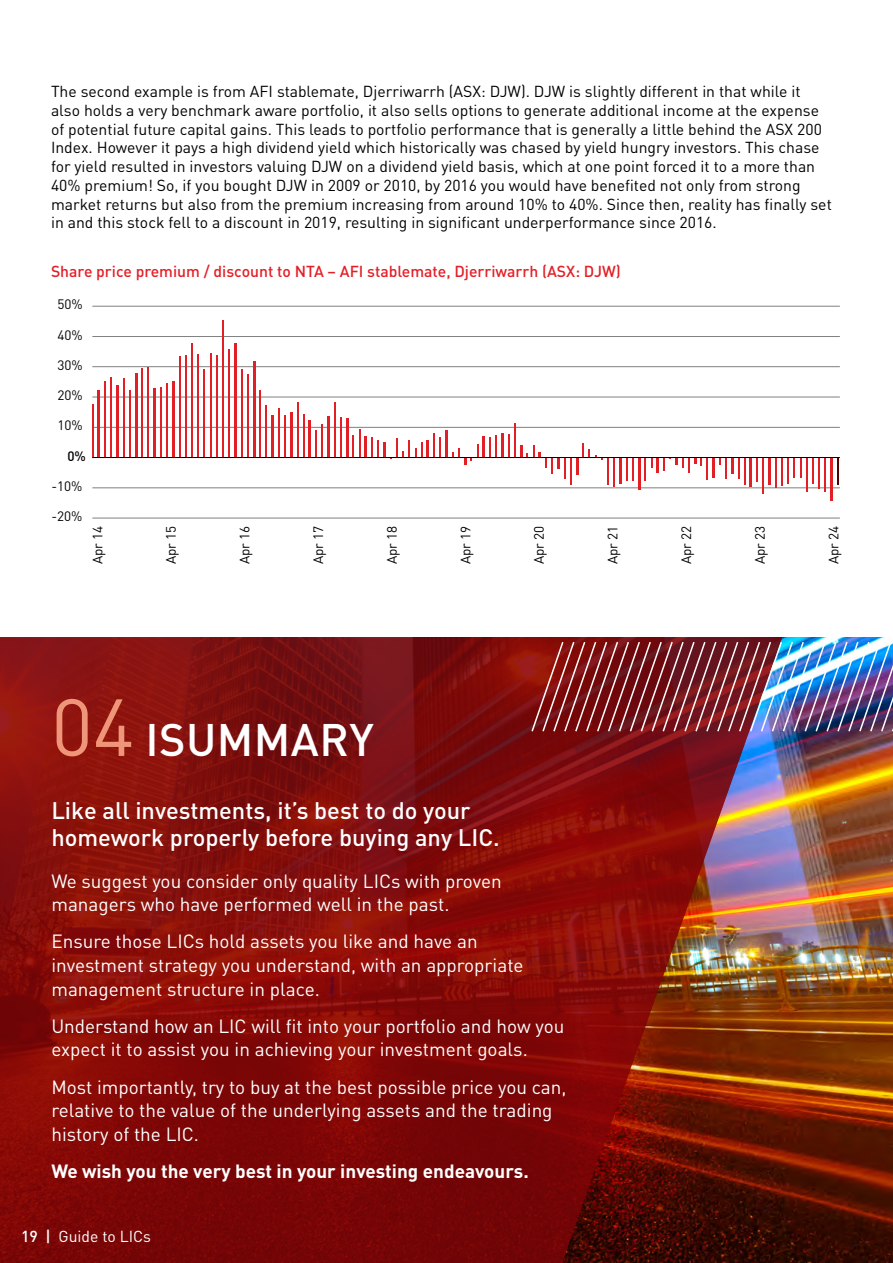
<style>
.page{position:relative;width:893px;height:1263px;background:#fff}
.page>*{position:absolute;margin:0;border:0;box-sizing:border-box;transform-origin:0 0}
.t1{font:500 45px "DIN Pro";letter-spacing:.01em;color:#fff}
.t2{font:500 23.7px/26.8px "DIN Pro";color:#fff}
.t3{font:18.9px/23.7px "DIN Pro";color:#fff}
.t4{font:700 18.9px "DIN Pro";color:#fff}
.t5{font:15.75px/18.8px "DIN Pro";color:#000}
.t6{font:500 15.75px "DIN Pro";color:#e31f27}
.t7{font:15.75px "DIN Pro";color:#fff}
.t8{font:13.5px "DIN Pro";letter-spacing:-.005em;color:#000}
.t9{font:500 13.5px "DIN Pro";color:#000}
.s1{font-weight:400;font-size:79.5px;color:#ef9579}
.s2{font-weight:500}
</style>
<div class="page">
<img style="left:782px;top:637px;width:111px;height:626px">
<svg style="left:0;top:637px;width:782px;height:626px;background:#80120e"></svg>
<img style="left:530px;top:640px;width:363px;height:93px">
<hr style="left:92px;top:306px;width:748px;height:1px;background:#808080">
<hr style="left:92px;top:336px;width:748px;height:1px;background:#808080">
<hr style="left:92px;top:366px;width:748px;height:1px;background:#808080">
<hr style="left:92px;top:397px;width:748px;height:1px;background:#808080">
<hr style="left:92px;top:427px;width:748px;height:1px;background:#808080">
<hr style="left:92px;top:488px;width:748px;height:1px;background:#808080">
<hr style="left:92px;top:518px;width:748px;height:1px;background:#808080">
<hr style="left:837px;top:457px;width:2px;height:28px;background:#540000">
<hr style="left:825px;top:457px;width:1px;height:35px;background:#e31f26">
<hr style="left:570px;top:457px;width:2px;height:28px;background:#e31f26">
<hr style="left:607px;top:457px;width:2px;height:28px;background:#e31f26">
<hr style="left:613px;top:457px;width:2px;height:29px;background:#e31f26">
<hr style="left:619px;top:457px;width:3px;height:27px;background:#e31f26">
<svg style="left:626px;top:458px;width:1px;height:22px"></svg>
<hr style="left:632px;top:457px;width:2px;height:24px;background:#e31f26">
<hr style="left:638px;top:457px;width:2px;height:33px;background:#e31f26">
<svg style="left:645px;top:458px;width:63px;height:22px"></svg>
<hr style="left:713px;top:457px;width:2px;height:21px;background:#e31f26">
<svg style="left:719px;top:458px;width:2px;height:7px"></svg>
<hr style="left:725px;top:457px;width:2px;height:22px;background:#e31f26">
<svg style="left:731px;top:458px;width:14px;height:27px"></svg>
<hr style="left:750px;top:457px;width:2px;height:30px;background:#e31f26">
<hr style="left:756px;top:457px;width:2px;height:25px;background:#e31f26">
<hr style="left:763px;top:457px;width:1px;height:37px;background:#e31f26">
<hr style="left:768px;top:457px;width:3px;height:28px;background:#e31f26">
<hr style="left:775px;top:457px;width:2px;height:31px;background:#e31f26">
<hr style="left:781px;top:457px;width:2px;height:29px;background:#e31f26">
<hr style="left:787px;top:457px;width:2px;height:27px;background:#e31f26">
<svg style="left:794px;top:458px;width:7px;height:20px"></svg>
<hr style="left:806px;top:457px;width:2px;height:35px;background:#e31f26">
<hr style="left:812px;top:457px;width:2px;height:27px;background:#e31f26">
<hr style="left:818px;top:457px;width:2px;height:32px;background:#e31f26">
<hr style="left:831px;top:457px;width:2px;height:43px;background:#e31f26">
<svg style="left:520px;top:445px;width:45px;height:34px"></svg>
<svg style="left:452px;top:444px;width:26px;height:21px"></svg>
<svg style="left:576px;top:443px;width:27px;height:32px"></svg>
<hr style="left:383px;top:442px;width:3px;height:15px;background:#e31f26">
<svg style="left:377px;top:440px;width:2px;height:17px"></svg>
<svg style="left:390px;top:438px;width:39px;height:21px"></svg>
<svg style="left:440px;top:437px;width:1px;height:20px"></svg>
<hr style="left:371px;top:437px;width:2px;height:20px;background:#e31f26">
<hr style="left:489px;top:437px;width:2px;height:20px;background:#e31f26">
<hr style="left:483px;top:436px;width:2px;height:21px;background:#e31f26">
<hr style="left:365px;top:436px;width:2px;height:21px;background:#e31f26">
<hr style="left:495px;top:435px;width:2px;height:22px;background:#e31f26">
<svg style="left:508px;top:434px;width:1px;height:23px"></svg>
<hr style="left:433px;top:433px;width:2px;height:24px;background:#e31f26">
<hr style="left:501px;top:433px;width:3px;height:24px;background:#e31f26">
<hr style="left:445px;top:430px;width:3px;height:27px;background:#e31f26">
<hr style="left:315px;top:430px;width:2px;height:27px;background:#e31f26">
<svg style="left:353px;top:429px;width:7px;height:28px"></svg>
<hr style="left:322px;top:424px;width:1px;height:33px;background:#e31f26">
<hr style="left:514px;top:423px;width:2px;height:34px;background:#e31f26">
<hr style="left:309px;top:420px;width:2px;height:37px;background:#e31f26">
<hr style="left:346px;top:418px;width:2px;height:39px;background:#e31f26">
<hr style="left:340px;top:417px;width:2px;height:40px;background:#e31f26">
<hr style="left:327px;top:416px;width:3px;height:41px;background:#e31f26">
<hr style="left:272px;top:415px;width:2px;height:42px;background:#e31f26">
<hr style="left:284px;top:415px;width:2px;height:42px;background:#e31f26">
<hr style="left:303px;top:414px;width:2px;height:43px;background:#e31f26">
<hr style="left:290px;top:412px;width:2px;height:45px;background:#e31f26">
<hr style="left:278px;top:408px;width:2px;height:49px;background:#e31f26">
<hr style="left:266px;top:405px;width:1px;height:52px;background:#e31f26">
<hr style="left:92px;top:404px;width:2px;height:53px;background:#e31f26">
<hr style="left:334px;top:402px;width:2px;height:55px;background:#e31f26">
<hr style="left:297px;top:402px;width:1px;height:55px;background:#e31f26">
<hr style="left:129px;top:390px;width:2px;height:67px;background:#e31f26">
<hr style="left:98px;top:390px;width:2px;height:67px;background:#e31f26">
<hr style="left:259px;top:390px;width:2px;height:67px;background:#e31f26">
<hr style="left:154px;top:388px;width:2px;height:69px;background:#e31f26">
<hr style="left:160px;top:387px;width:2px;height:70px;background:#e31f26">
<hr style="left:116px;top:385px;width:2px;height:72px;background:#e31f26">
<hr style="left:166px;top:383px;width:2px;height:74px;background:#e31f26">
<hr style="left:104px;top:381px;width:2px;height:76px;background:#e31f26">
<hr style="left:172px;top:381px;width:2px;height:76px;background:#e31f26">
<hr style="left:123px;top:378px;width:1px;height:79px;background:#e31f26">
<hr style="left:110px;top:377px;width:2px;height:80px;background:#e31f26">
<hr style="left:247px;top:374px;width:2px;height:83px;background:#e31f26">
<hr style="left:135px;top:373px;width:2px;height:84px;background:#e31f26">
<hr style="left:204px;top:369px;width:1px;height:88px;background:#e31f26">
<hr style="left:241px;top:369px;width:1px;height:88px;background:#e31f26">
<hr style="left:141px;top:368px;width:2px;height:89px;background:#e31f26">
<hr style="left:148px;top:367px;width:1px;height:90px;background:#e31f26">
<hr style="left:253px;top:361px;width:2px;height:96px;background:#e31f26">
<hr style="left:179px;top:356px;width:1px;height:101px;background:#e31f26">
<hr style="left:216px;top:355px;width:2px;height:102px;background:#e31f26">
<hr style="left:185px;top:354px;width:2px;height:103px;background:#e31f26">
<hr style="left:197px;top:354px;width:2px;height:103px;background:#e31f26">
<hr style="left:210px;top:353px;width:1px;height:104px;background:#e31f26">
<hr style="left:228px;top:349px;width:2px;height:108px;background:#e31f26">
<hr style="left:191px;top:343px;width:2px;height:114px;background:#e31f26">
<hr style="left:234px;top:343px;width:2px;height:114px;background:#e31f26">
<hr style="left:222px;top:320px;width:2px;height:137px;background:#e31f26">
<hr style="left:92px;top:457px;width:748px;height:1px;background:#000">
<p class="t5" style="left:51px;top:81px;width:782px">The second example is from AFI stablemate, Djerriwarrh (ASX: DJW). DJW is slightly different in that while it also holds a very benchmark aware portfolio, it also sells options to generate additional income at the expense of potential future capital gains. This leads to portfolio performance that is generally a little behind the ASX 200<br>Index. However it pays a high dividend yield which historically was chased by yield hungry investors. This chase for yield resulted in investors valuing DJW on a dividend yield basis, which at one point forced it to a more than 40% premium! So, if you bought DJW in 2009 or 2010, by 2016 you would have benefited not only from strong market returns but also from the premium increasing from around 10% to 40%. Since then, reality has finally set in and this stock fell to a discount in 2019, resulting in significant underperformance since 2016.</p>
<p class="t6" style="left:51px;top:260px;width:571px">Share price premium / discount to NTA – AFI stablemate, Djerriwarrh (ASX: DJW)</p>
<p class="t8" style="left:57px;top:295px;width:27px">50%</p>
<p class="t8" style="left:57px;top:325px;width:27px">40%</p>
<p class="t8" style="left:57px;top:356px;width:27px">30%</p>
<p class="t8" style="left:57px;top:386px;width:27px">20%</p>
<p class="t8" style="left:57px;top:416px;width:27px">10%</p>
<p class="t9" style="left:67px;top:446px;width:20px">0%</p>
<p class="t8" style="left:51px;top:477px;width:33px">-10%</p>
<p class="t8" style="left:51px;top:507px;width:33px">-20%</p>
<p class="t8" style="left:88px;top:564px;width:40px;rotate:-90deg">Apr 14</p>
<p class="t8" style="left:162px;top:564px;width:40px;rotate:-90deg">Apr 15</p>
<p class="t8" style="left:235px;top:564px;width:40px;rotate:-90deg">Apr 16</p>
<p class="t8" style="left:309px;top:564px;width:40px;rotate:-90deg">Apr 17</p>
<p class="t8" style="left:383px;top:564px;width:40px;rotate:-90deg">Apr 18</p>
<p class="t8" style="left:456px;top:564px;width:40px;rotate:-90deg">Apr 19</p>
<p class="t8" style="left:530px;top:564px;width:40px;rotate:-90deg">Apr 20</p>
<p class="t8" style="left:603px;top:564px;width:40px;rotate:-90deg">Apr 21</p>
<p class="t8" style="left:677px;top:564px;width:40px;rotate:-90deg">Apr 22</p>
<p class="t8" style="left:751px;top:564px;width:40px;rotate:-90deg">Apr 23</p>
<p class="t8" style="left:824px;top:564px;width:40px;rotate:-90deg">Apr 24</p>
<h1 class="t1" style="left:51px;top:709px;width:324px"><span class="s1">04</span> ISUMMARY</h1>
<h2 class="t2" style="left:51px;top:796px;width:450px">Like all investments, it’s best to do your homework properly before buying any LIC.</h2>
<p class="t3" style="left:51px;top:868px;width:452px">We suggest you consider only quality LICs with proven managers who have performed well in the past.</p>
<p class="t3" style="left:51px;top:929px;width:474px">Ensure those LICs hold assets you like and have an investment strategy you understand, with an appropriate management structure in place.</p>
<p class="t3" style="left:51px;top:1013px;width:515px">Understand how an LIC will fit into your portfolio and how you expect it to assist you in achieving your investment goals.</p>
<p class="t3" style="left:51px;top:1074px;width:516px">Most importantly, try to buy at the best possible price you can, relative to the value of the underlying assets and the trading history of the LIC.</p>
<p class="t4" style="left:51px;top:1158px;width:479px">We wish you the very best in your investing endeavours.</p>
<p class="t7" style="left:21px;top:1225px;width:131px"><span class="s2">19 |</span> Guide to LICs</p>
</div>
